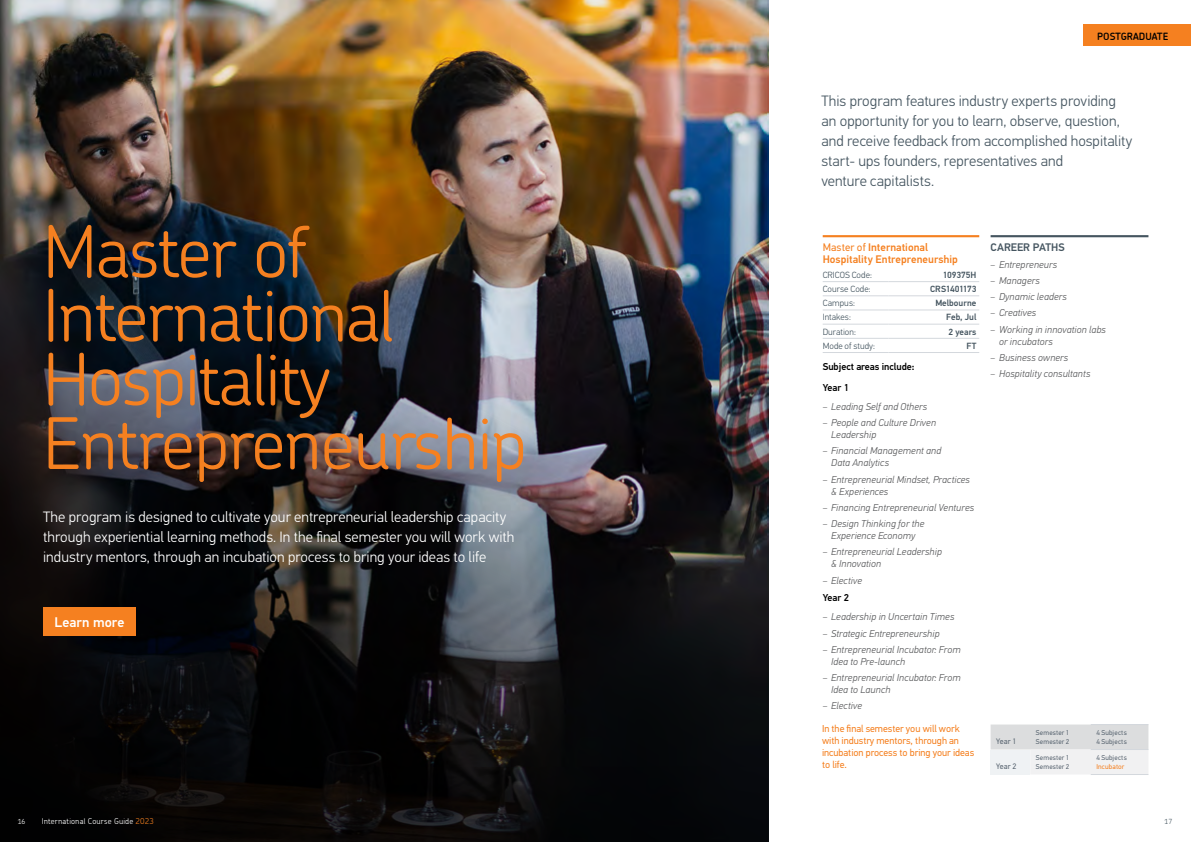
<style>
.page{position:relative;width:1191px;height:842px;background:#fff}
.page>*{position:absolute;margin:0;border:0;box-sizing:border-box;transform-origin:0 0}
.t1{font:300 71px/63.9px "Chevin";letter-spacing:-.02em;color:#f58020}
.t2{font:300 15px/20px "PF Din Text Pro";color:#fff}
.t3{font:300 15px/20px "PF Din Text Pro";color:#455560}
.t4{font:500 14px "PF Din Text Pro";color:#fff}
.t5{font:500 11px/12px "PF Din Text Pro";color:#f58020}
.t6{font:500 11px "PF Din Text Pro";color:#455560}
.t7{font:italic 300 10px/12px "PF Din Text Pro";letter-spacing:.01em;color:#58595b}
.t8{font:10px/12px "PF Din Text Pro";letter-spacing:-.005em;color:#f58020}
.t9{font:500 10px/20.5px "PF Din Text Pro";letter-spacing:-.005em;color:#000}
.t10{font:600 10px "Chevin";color:#000}
.t11{font:300 9px "PF Din Text Pro";letter-spacing:.005em;color:#455560}
.t12{font:500 9px "PF Din Text Pro";color:#455560}
.t13{font:500 9px "PF Din Text Pro";letter-spacing:-.045em;color:#455560}
.t14{font:300 8px "Chevin";letter-spacing:.02em;color:#fff}
.t15{font:8px "PF Din Text Pro";letter-spacing:.015em;color:#586470}
.t16{font:7px/8.4px "PF Din Text Pro";letter-spacing:.025em;color:#586470}
.t17{font:7px "PF Din Text Pro";letter-spacing:.02em;color:#f58020}
.t18{font:300 7px "Chevin";color:#455560}
.t19{font:300 7px "Chevin";color:#fff}
.s1{color:#f58020}
.s2{font-weight:400}
.s3{font-family:"Freight Text Pro";font-weight:400;font-style:normal}
.s4{font-weight:500;font-style:normal;color:#000}
</style>
<div class="page">
<hr style="left:822px;top:235px;width:157px;height:2px;background:#f58020">
<hr style="left:822px;top:296px;width:66px;height:1px;background:#d4d8dd">
<hr style="left:888px;top:296px;width:91px;height:1px;background:#d4d8dd">
<hr style="left:822px;top:310px;width:66px;height:1px;background:#d4d8dd">
<hr style="left:888px;top:310px;width:91px;height:1px;background:#d4d8dd">
<hr style="left:822px;top:324px;width:66px;height:1px;background:#d4d8dd">
<hr style="left:888px;top:324px;width:91px;height:1px;background:#d4d8dd">
<hr style="left:822px;top:338px;width:66px;height:1px;background:#d4d8dd">
<hr style="left:888px;top:338px;width:91px;height:1px;background:#d4d8dd">
<hr style="left:822px;top:352px;width:66px;height:1px;background:#d4d8dd">
<hr style="left:888px;top:352px;width:91px;height:1px;background:#d4d8dd">
<hr style="left:822px;top:281px;width:66px;height:1px;background:#d4d8dd">
<hr style="left:888px;top:281px;width:91px;height:1px;background:#d4d8dd">
<svg style="left:990px;top:724px;width:158px;height:50px"></svg>
<hr style="left:1090px;top:724px;width:58px;height:1px;background:#d4d8dd">
<hr style="left:1090px;top:749px;width:58px;height:1px;background:#d4d8dd">
<hr style="left:1090px;top:774px;width:58px;height:1px;background:#d4d8dd">
<img style="left:0;top:0;width:768px;height:65px">
<img style="left:0;top:65px;width:768px;height:777px">
<div style="left:1083px;top:24px;width:108px;height:21px;background:#f58020"></div>
<div style="left:43px;top:607px;width:93px;height:29px;background:#f58020"></div>
<hr style="left:990px;top:235px;width:158px;height:2px;background:#455560">
<h1 class="t1" style="left:43px;top:219px;width:486px">Master of<br>International<br>Hospitality<br>Entrepreneurship</h1>
<p class="t2" style="left:43px;top:507px;width:473px">The program is designed to cultivate your entrepreneurial leadership capacity through experiential learning methods. In the final semester you will work with industry mentors, through an incubation process to bring your ideas to life</p>
<h3 class="t4" style="left:54px;top:614px;width:71px">Learn more</h3>
<p class="t19" style="left:18px;top:817px;width:9px">16</p>
<p class="t14" style="left:42px;top:816px;width:114px">International Course Guide <span class="s1">2023</span></p>
<p class="t10" style="left:1097px;top:30px;width:72px">POSTGRADUATE</p>
<h2 class="t3" style="left:821px;top:91px;width:312px">This program features industry experts providing an opportunity for you to learn, observe, question, and receive feedback from accomplished hospitality start- ups founders, representatives and<br>venture capitalists.</h2>
<p class="t5" style="left:822px;top:242px;width:137px"><span class="s2">Master of</span> International<br>Hospitality Entrepreneurship</p>
<p class="t11" style="left:822px;top:270px;width:51px">CRICOS Code:</p>
<p class="t12" style="left:943px;top:269px;width:35px">109375H</p>
<p class="t11" style="left:822px;top:284px;width:49px">Course Code:</p>
<p class="t13" style="left:930px;top:284px;width:48px">CRS1401173</p>
<p class="t11" style="left:822px;top:298px;width:34px">Campus:</p>
<p class="t12" style="left:935px;top:298px;width:43px">Melbourne</p>
<p class="t11" style="left:822px;top:312px;width:30px">Intakes:</p>
<p class="t12" style="left:946px;top:312px;width:32px">Feb, Jul</p>
<p class="t11" style="left:822px;top:326px;width:35px">Duration:</p>
<p class="t12" style="left:948px;top:326px;width:29px">2 years</p>
<p class="t11" style="left:822px;top:341px;width:54px">Mode of study:</p>
<p class="t12" style="left:966px;top:340px;width:11px">FT</p>
<p class="t9" style="left:822px;top:357px;width:93px">Subject areas include:<br>Year 1</p>
<p class="t7" style="left:822px;top:401px;width:106px"><span class="s3">–</span> Leading Self and Others</p>
<p class="t7" style="left:831px;top:417px;width:106px;text-indent:-8px"><span class="s3">–</span> People and Culture Driven<br>Leadership</p>
<p class="t7" style="left:831px;top:445px;width:111px;text-indent:-8px"><span class="s3">–</span> Financial Management and<br>Data Analytics</p>
<p class="t7" style="left:831px;top:473px;width:140px;text-indent:-8px"><span class="s3">–</span> Entrepreneurial Mindset, Practices &amp; Experiences</p>
<p class="t7" style="left:822px;top:502px;width:153px"><span class="s3">–</span> Financing Entrepreneurial Ventures</p>
<p class="t7" style="left:822px;top:518px;width:103px;text-align:center"><span class="s3">–</span> Design Thinking for the<br>Experience Economy</p>
<p class="t7" style="left:831px;top:546px;width:112px;text-indent:-8px"><span class="s3">–</span> Entrepreneurial Leadership &amp; Innovation</p>
<p class="t7" style="left:822px;top:572px;width:41px;line-height:17.7px"><span class="s3">–</span> Elective<br><span class="s4">Year 2</span></p>
<p class="t7" style="left:822px;top:611px;width:133px"><span class="s3">–</span> Leadership in Uncertain Times</p>
<p class="t7" style="left:822px;top:627px;width:118px"><span class="s3">–</span> Strategic Entrepreneurship</p>
<p class="t7" style="left:831px;top:644px;width:131px;text-indent:-8px"><span class="s3">–</span> Entrepreneurial Incubator: From<br>Idea to Pre-launch</p>
<p class="t7" style="left:831px;top:672px;width:131px;text-indent:-8px"><span class="s3">–</span> Entrepreneurial Incubator: From<br>Idea to Launch</p>
<p class="t7" style="left:822px;top:700px;width:41px"><span class="s3">–</span> Elective</p>
<p class="t8" style="left:822px;top:722px;width:154px">In the final semester you will work with industry mentors, through an incubation process to bring your ideas to life.</p>
<p class="t6" style="left:990px;top:241px;width:76px">CAREER PATHS</p>
<p class="t7" style="left:990px;top:258px;width:68px"><span class="s3">–</span> Entrepreneurs</p>
<p class="t7" style="left:990px;top:275px;width:51px"><span class="s3">–</span> Managers</p>
<p class="t7" style="left:990px;top:291px;width:78px"><span class="s3">–</span> Dynamic leaders</p>
<p class="t7" style="left:990px;top:307px;width:47px"><span class="s3">–</span> Creatives</p>
<p class="t7" style="left:999px;top:323px;width:108px;text-indent:-8px"><span class="s3">–</span> Working in innovation labs or incubators</p>
<p class="t7" style="left:990px;top:352px;width:79px"><span class="s3">–</span> Business owners</p>
<p class="t7" style="left:990px;top:368px;width:101px"><span class="s3">–</span> Hospitality consultants</p>
<p class="t15" style="left:996px;top:736px;width:22px">Year 1</p>
<p class="t16" style="left:1036px;top:729px;width:35px">Semester 1<br>Semester 2</p>
<p class="t16" style="left:1096px;top:729px;width:32px">4 Subjects<br>4 Subjects</p>
<p class="t15" style="left:996px;top:761px;width:22px">Year 2</p>
<p class="t16" style="left:1036px;top:754px;width:35px">Semester 1<br>Semester 2</p>
<p class="t16" style="left:1096px;top:754px;width:32px">4 Subjects</p>
<p class="t17" style="left:1096px;top:762px;width:30px">Incubator</p>
<p class="t18" style="left:1164px;top:817px;width:9px">17</p>
</div>
